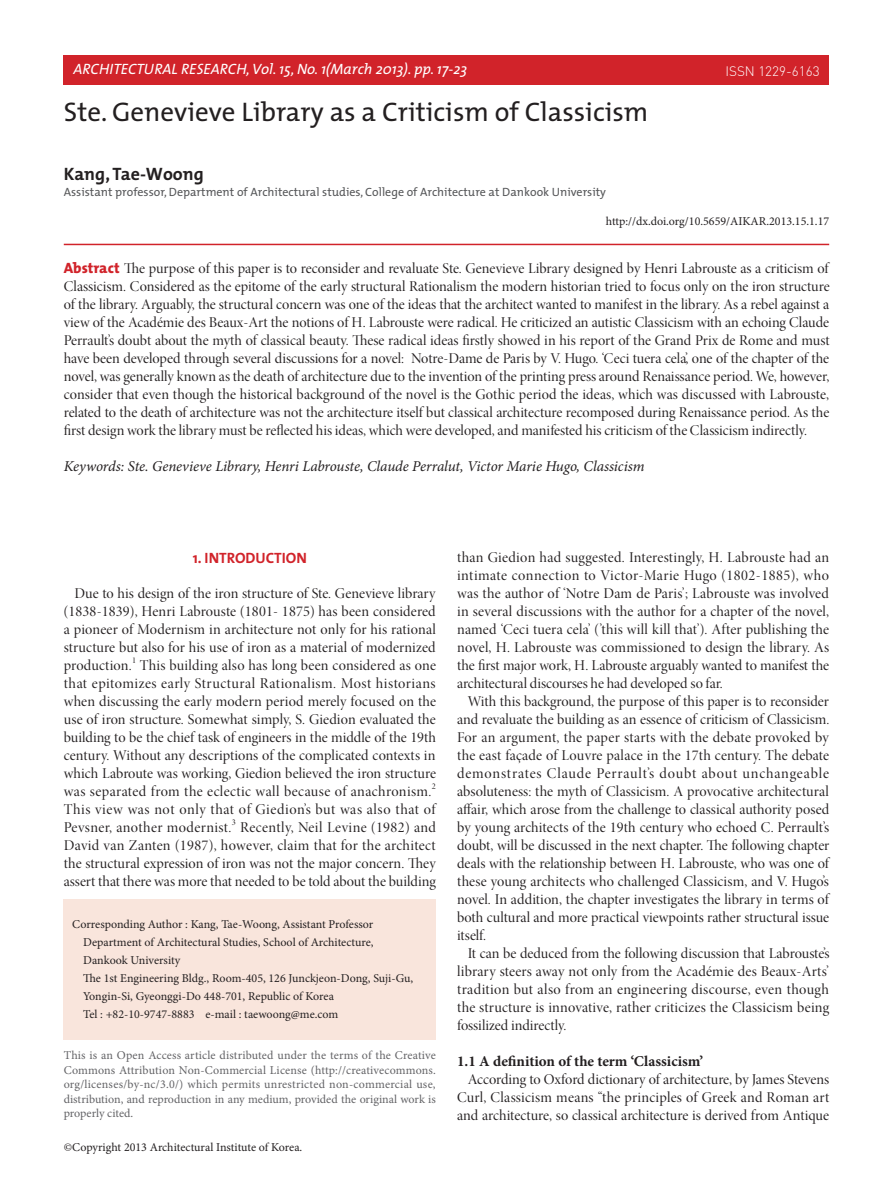
<style>
.page{position:relative;width:893px;height:1191px;background:#fff}
.page>*{position:absolute;margin:0;border:0;box-sizing:border-box;transform-origin:0 0}
.본문첫번째제목{font:27px "The Mix";color:#231f20}
.본문저자{font:700 18px "The Mix";color:#231f20}
.본문1{font:15px/18px "Minion Pro Disp";letter-spacing:.005em;color:#231f20;text-align:justify}
.요약내용{font:15px/18px "Minion Pro Disp";color:#231f20;text-align:justify}
.요약키워드{font:italic 15px "Minion Pro";letter-spacing:-.01em;color:#231f20}
.본문1-2{font:15px/18px "Minion Pro Disp";letter-spacing:.03em;color:#231f20}
.챕터상단박스{font:italic 15px "The Mix";color:#fff}
._1_1{font:700 15px "Minion Pro";color:#231f20}
._1__INTRODUCTION{font:700 15px "The Mix";color:#d1232a}
.상단바코드넘버{font:13.5px "Dinlig";color:#fff}
.저자소속1{font:12px "Minion Pro";letter-spacing:-.005em;color:#231f20}
.저자소속2{font:12px/14.4px "Minion Pro";letter-spacing:-.005em;color:#636366;text-align:justify}
.본문저자소개{font:12px "The Mix";color:#57585a}
.홈피주소{font:12px "Minion Pro";color:#231f20}
.본문1-3{font:8.7px "Minion Pro Disp";color:#231f20}
.s1{font-family:"The Mix";font-weight:800;color:#d1232a}
</style>
<div class="page">
<div style="left:64px;top:55px;width:765px;height:30px;background:#d1232a"></div>
<hr style="left:64px;top:244px;width:765px;height:1px;background:#d1232a">
<div style="left:64px;top:899px;width:372px;height:141px;background:#f9e5dc"></div>
<p class="챕터상단박스" style="left:73px;top:57px;width:395px">ARCHITECTURAL RESEARCH, Vol. 15, No. 1(March 2013). pp. 17-23</p>
<p class="상단바코드넘버" style="left:725px;top:63px;width:96px">ISSN 1229-6163</p>
<p class="본문첫번째제목" style="left:64px;top:89px;width:586px">Ste. Genevieve Library as a Criticism of Classicism</p>
<p class="본문저자" style="left:64px;top:159px;width:141px">Kang, Tae-Woong</p>
<p class="본문저자소개" style="left:64px;top:182px;width:544px">Assistant professor, Department of Architectural studies, College of Architecture at Dankook University</p>
<p class="홈피주소" style="left:606px;top:213px;width:225px">http://dx.doi.org/10.5659/AIKAR.2013.15.1.17</p>
<p class="요약내용" style="left:64px;top:259px;width:767px"><span class="s1">Abstract</span> The purpose of this paper is to reconsider and revaluate Ste. Genevieve Library designed by Henri Labrouste as a criticism of Classicism. Considered as the epitome of the early structural Rationalism the modern historian tried to focus only on the iron structure of the library. Arguably, the structural concern was one of the ideas that the architect wanted to manifest in the library. As a rebel against a view of the Académie des Beaux-Art the notions of H. Labrouste were radical. He criticized an autistic Classicism with an echoing Claude Perrault’s doubt about the myth of classical beauty. These radical ideas firstly showed in his report of the Grand Prix de Rome and must have been developed through several discussions for a novel: Notre-Dame de Paris by V. Hugo. ‘Ceci tuera cela’, one of the chapter of the novel, was generally known as the death of architecture due to the invention of the printing press around Renaissance period. We, however, consider that even though the historical background of the novel is the Gothic period the ideas, which was discussed with Labrouste, related to the death of architecture was not the architecture itself but classical architecture recomposed during Renaissance period. As the first design work the library must be reflected his ideas, which were developed, and manifested his criticism of the Classicism indirectly.</p>
<p class="요약키워드" style="left:64px;top:455px;width:582px">Keywords: Ste. Genevieve Library, Henri Labrouste, Claude Perralut, Victor Marie Hugo, Classicism</p>
<p class="_1__INTRODUCTION" style="left:193px;top:545px;width:116px">1. INTRODUCTION</p>
<p class="본문1" style="left:64px;top:585px;width:374px;text-indent:11px">Due to his design of the iron structure of Ste. Genevieve library (1838-1839), Henri Labrouste (1801- 1875) has been considered a pioneer of Modernism in architecture not only for his rational structure but also for his use of iron as a material of modernized production.</p>
<p class="본문1-3" style="left:132px;top:655px;width:5px">1</p>
<p class="본문1" style="left:64px;top:657px;width:374px;text-indent:76px">This building also has long been considered as one that epitomizes early Structural Rationalism. Most historians when discussing the early modern period merely focused on the use of iron structure. Somewhat simply, S. Giedion evaluated the building to be the chief task of engineers in the middle of the 19th century. Without any descriptions of the complicated contexts in which Labroute was working, Giedion believed the iron structure was separated from the eclectic wall because of anachronism.</p>
<p class="본문1-3" style="left:432px;top:781px;width:5px">2</p>
<p class="본문1-2" style="left:64px;top:801px;width:373px">This view was not only that of Giedion’s but was also that of<br>Pevsner, another modernist.</p>
<p class="본문1-3" style="left:232px;top:817px;width:5px">3</p>
<p class="본문1" style="left:64px;top:819px;width:374px;text-indent:176px">Recently, Neil Levine (1982) and David van Zanten (1987), however, claim that for the architect the structural expression of iron was not the major concern. They assert that there was more that needed to be told about the building</p>
<p class="저자소속1" style="left:72px;top:916px;width:302px">Corresponding Author : Kang, Tae-Woong, Assistant Professor</p>
<p class="저자소속1" style="left:83px;top:934px;width:292px">Department of Architectural Studies, School of Architecture,</p>
<p class="저자소속1" style="left:83px;top:952px;width:99px">Dankook University</p>
<p class="저자소속1" style="left:83px;top:970px;width:331px">The 1st Engineering Bldg., Room-405, 126 Junckjeon-Dong, Suji-Gu,</p>
<p class="저자소속1" style="left:83px;top:988px;width:252px">Yongin-Si, Gyeonggi-Do 448-701, Republic of Korea</p>
<p class="저자소속1" style="left:83px;top:1006px;width:257px">Tel : +82-10-9747-8883 e-mail : taewoong@me.com</p>
<p class="저자소속2" style="left:64px;top:1048px;width:374px">This is an Open Access article distributed under the terms of the Creative Commons Attribution Non-Commercial License (http://creativecommons. org/licenses/by-nc/3.0/) which permits unrestricted non-commercial use, distribution, and reproduction in any medium, provided the original work is properly cited.</p>
<p class="저자소속1" style="left:64px;top:1139px;width:240px">©Copyright 2013 Architectural Institute of Korea.</p>
<p class="본문1" style="left:457px;top:548px;width:374px">than Giedion had suggested. Interestingly, H. Labrouste had an intimate connection to Victor-Marie Hugo (1802-1885), who was the author of ‘Notre Dam de Paris’; Labrouste was involved in several discussions with the author for a chapter of the novel, named ‘Ceci tuera cela’ (’this will kill that’). After publishing the novel, H. Labrouste was commissioned to design the library. As the first major work, H. Labrouste arguably wanted to manifest the architectural discourses he had developed so far.</p>
<p class="본문1" style="left:457px;top:692px;width:374px;text-indent:11px">With this background, the purpose of this paper is to reconsider and revaluate the building as an essence of criticism of Classicism.<br>For an argument, the paper starts with the debate provoked by the east façade of Louvre palace in the 17th century. The debate demonstrates Claude Perrault’s doubt about unchangeable absoluteness: the myth of Classicism. A provocative architectural affair, which arose from the challenge to classical authority posed by young architects of the 19th century who echoed C. Perrault’s doubt, will be discussed in the next chapter. The following chapter deals with the relationship between H. Labrouste, who was one of these young architects who challenged Classicism, and V. Hugo’s novel. In addition, the chapter investigates the library in terms of both cultural and more practical viewpoints rather structural issue itself.</p>
<p class="본문1" style="left:457px;top:944px;width:374px;text-indent:11px">It can be deduced from the following discussion that Labrouste’s library steers away not only from the Académie des Beaux-Arts’ tradition but also from an engineering discourse, even though the structure is innovative, rather criticizes the Classicism being fossilized indirectly.</p>
<p class="_1_1" style="left:457px;top:1051px;width:247px">1.1 A definition of the term ‘Classicism’</p>
<p class="본문1" style="left:457px;top:1070px;width:374px;text-indent:11px">According to Oxford dictionary of architecture, by James Stevens Curl, Classicism means “the principles of Greek and Roman art and architecture, so classical architecture is derived from Antique</p>
</div>
